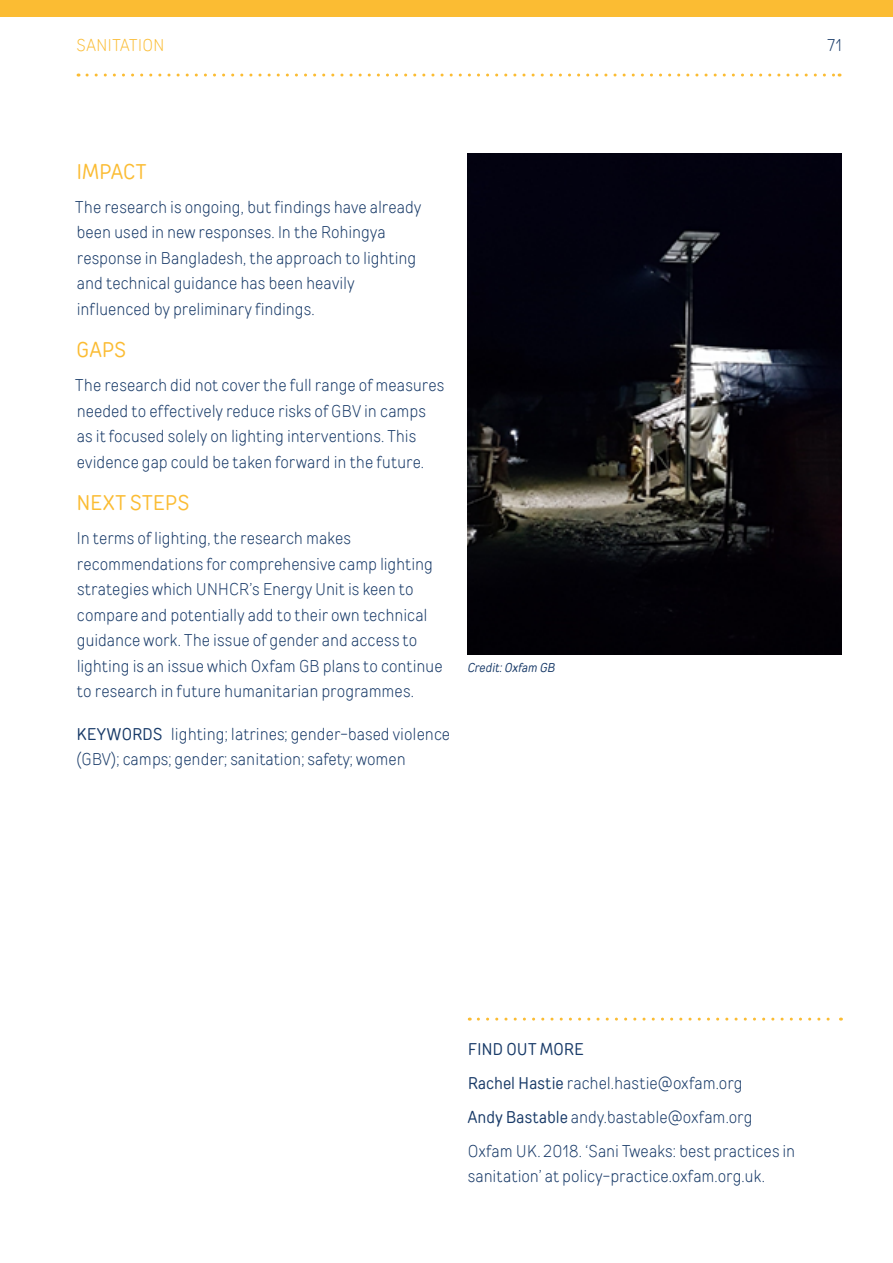
<style>
.page{position:relative;width:893px;height:1263px;background:#fff}
.page>*{position:absolute;margin:0;border:0;box-sizing:border-box;transform-origin:0 0}
.t1{font:21.3px "TT Rounds Condensed";letter-spacing:.015em;color:#fbbc33}
.t2{font:300 16.95px/25.5px "TT Rounds Condensed";color:#183a68}
.t3{font:300 16.95px "TT Rounds Condensed";color:#fbbc33}
.t4{font:italic 12.75px "TT Rounds Condensed";color:#183a68}
.s1{font-weight:400}
</style>
<div class="page">
<svg style="left:87px;top:74px;width:753px;height:3px"></svg>
<div style="left:0;top:0;width:893px;height:17px;background:#fbbc33"></div>
<svg style="left:478px;top:1017px;width:363px;height:3px"></svg>
<img style="left:468px;top:153px;width:374px;height:502px">
<p class="t3" style="left:77px;top:34px;width:90px">SANITATION</p>
<p class="t2" style="left:828px;top:32px;width:16px">71</p>
<p class="t1" style="left:76px;top:157px;width:72px">IMPACT</p>
<p class="t2" style="left:75px;top:194px;width:347px">The research is ongoing, but findings have already been used in new responses. In the Rohingya response in Bangladesh, the approach to lighting and technical guidance has been heavily influenced by preliminary findings.</p>
<p class="t1" style="left:77px;top:336px;width:51px">GAPS</p>
<p class="t2" style="left:75px;top:372px;width:370px">The research did not cover the full range of measures needed to effectively reduce risks of GBV in camps as it focused solely on lighting interventions. This evidence gap could be taken forward in the future.</p>
<p class="t1" style="left:76px;top:489px;width:114px">NEXT STEPS</p>
<p class="t2" style="left:76px;top:525px;width:368px">In terms of lighting, the research makes recommendations for comprehensive camp lighting strategies which UNHCR’s Energy Unit is keen to compare and potentially add to their own technical guidance work. The issue of gender and access to lighting is an issue which Oxfam GB plans to continue to research in future humanitarian programmes.</p>
<p class="t2" style="left:76px;top:721px;width:376px"><span class="s1">KEYWORDS</span> lighting; latrines; gender-based violence (GBV); camps; gender; sanitation; safety; women</p>
<p class="t4" style="left:468px;top:659px;width:89px">Credit: Oxfam GB</p>
<p class="t2" style="left:468px;top:1031px;width:329px;line-height:34px"><span class="s1">FIND OUT MORE<br>Rachel Hastie</span> rachel.hastie@oxfam.org<br><span class="s1">Andy Bastable</span> andy.bastable@oxfam.org Oxfam UK. 2018. ‘Sani Tweaks: best practices in</p>
<p class="t2" style="left:468px;top:1163px;width:299px">sanitation’ at policy-practice.oxfam.org.uk.</p>
</div>
